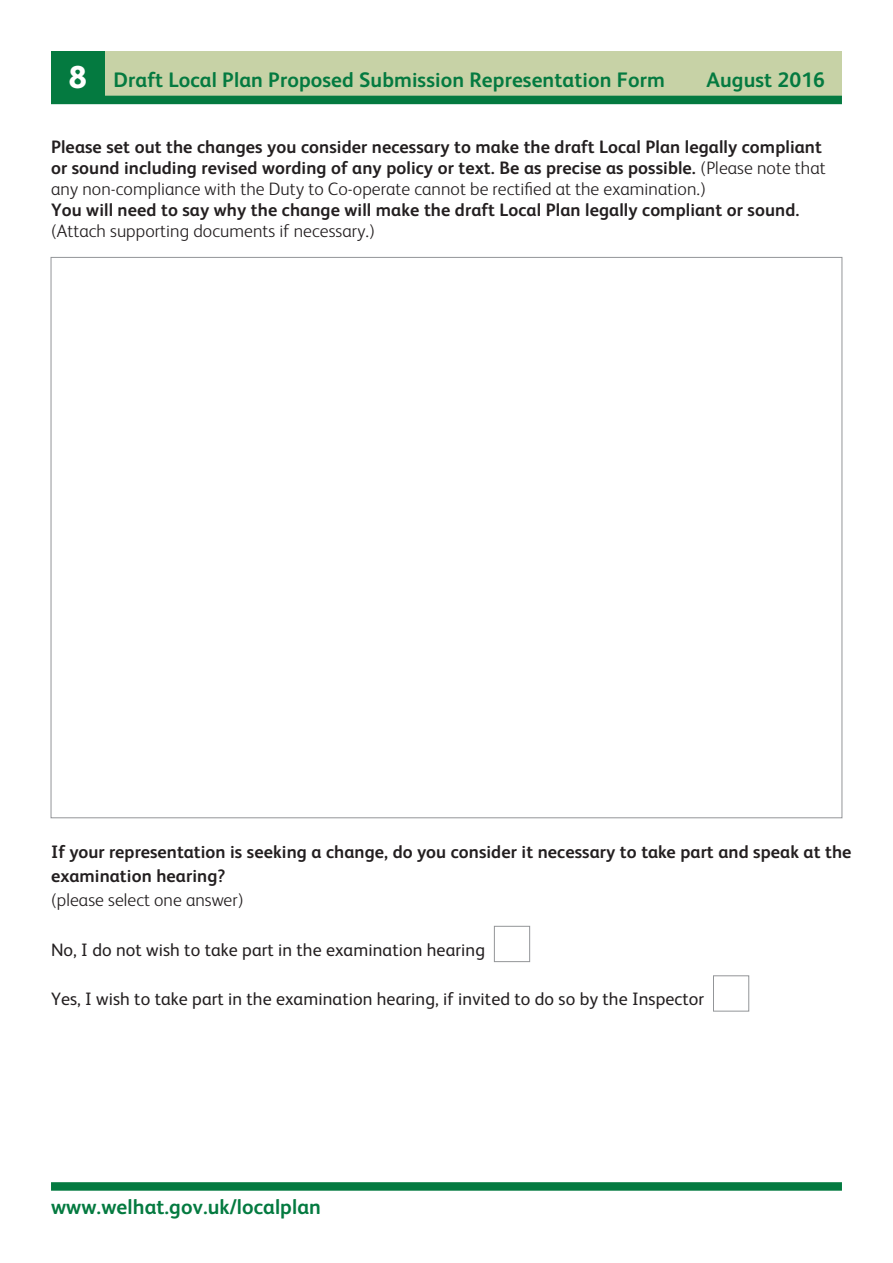
<style>
.page{position:relative;width:893px;height:1263px;background:#fff}
.page>*{position:absolute;margin:0;border:0;box-sizing:border-box;transform-origin:0 0}
.t1{font:700 21px "FS Albert";letter-spacing:.005em;color:#047a40}
.t2{font:700 18px/21px "FS Albert";letter-spacing:.005em;color:#231f20}
.t3{font:18px "FS Albert";letter-spacing:.005em;color:#231f20}
.t4{font:300 18px "FS Albert";letter-spacing:.005em;color:#231f20}
.s1{font-weight:800;font-size:31.5px;color:#fff}
.s2{font-weight:300}
</style>
<div class="page">
<div style="left:51px;top:257px;width:791px;height:561px;background:#fff;border:1px solid #939598"></div>
<div style="left:494px;top:926px;width:36px;height:36px;border:1px solid #939598"></div>
<div style="left:103px;top:51px;width:739px;height:45px;background:#c7d2a6"></div>
<div style="left:51px;top:51px;width:53px;height:52px;background:#047a40"></div>
<div style="left:51px;top:96px;width:791px;height:8px;background:#047a40"></div>
<svg style="left:51px;top:1182px;width:791px;height:9px;background:#11814a"></svg>
<svg style="left:494px;top:926px;width:36px;height:35px"></svg>
<svg style="left:713px;top:975px;width:36px;height:36px"></svg>
<p class="t1" style="left:69px;top:66px;width:598px"><span class="s1">8</span> Draft Local Plan Proposed Submission Representation Form</p>
<p class="t1" style="left:707px;top:66px;width:120px">August 2016</p>
<p class="t2" style="left:51px;top:136px;width:776px">Please set out the changes you consider necessary to make the draft Local Plan legally compliant or sound including revised wording of any policy or text. Be as precise as possible. <span class="s2">(Please note that any non-compliance with the Duty to Co-operate cannot be rectified at the examination.)</span></p>
<p class="t2" style="left:51px;top:199px;width:750px">You will need to say why the change will make the draft Local Plan legally compliant or sound.</p>
<p class="t4" style="left:51px;top:219px;width:325px">(Attach supporting documents if necessary.)</p>
<p class="t2" style="left:51px;top:838px;width:802px;line-height:24.3px">If your representation is seeking a change, do you consider it necessary to take part and speak at the examination hearing?</p>
<p class="t4" style="left:51px;top:888px;width:194px">(please select one answer)</p>
<p class="t3" style="left:51px;top:937px;width:436px">No, I do not wish to take part in the examination hearing</p>
<p class="t3" style="left:51px;top:987px;width:655px">Yes, I wish to take part in the examination hearing, if invited to do so by the Inspector</p>
<p class="t1" style="left:51px;top:1193px;width:271px">www.welhat.gov.uk/localplan</p>
</div>
